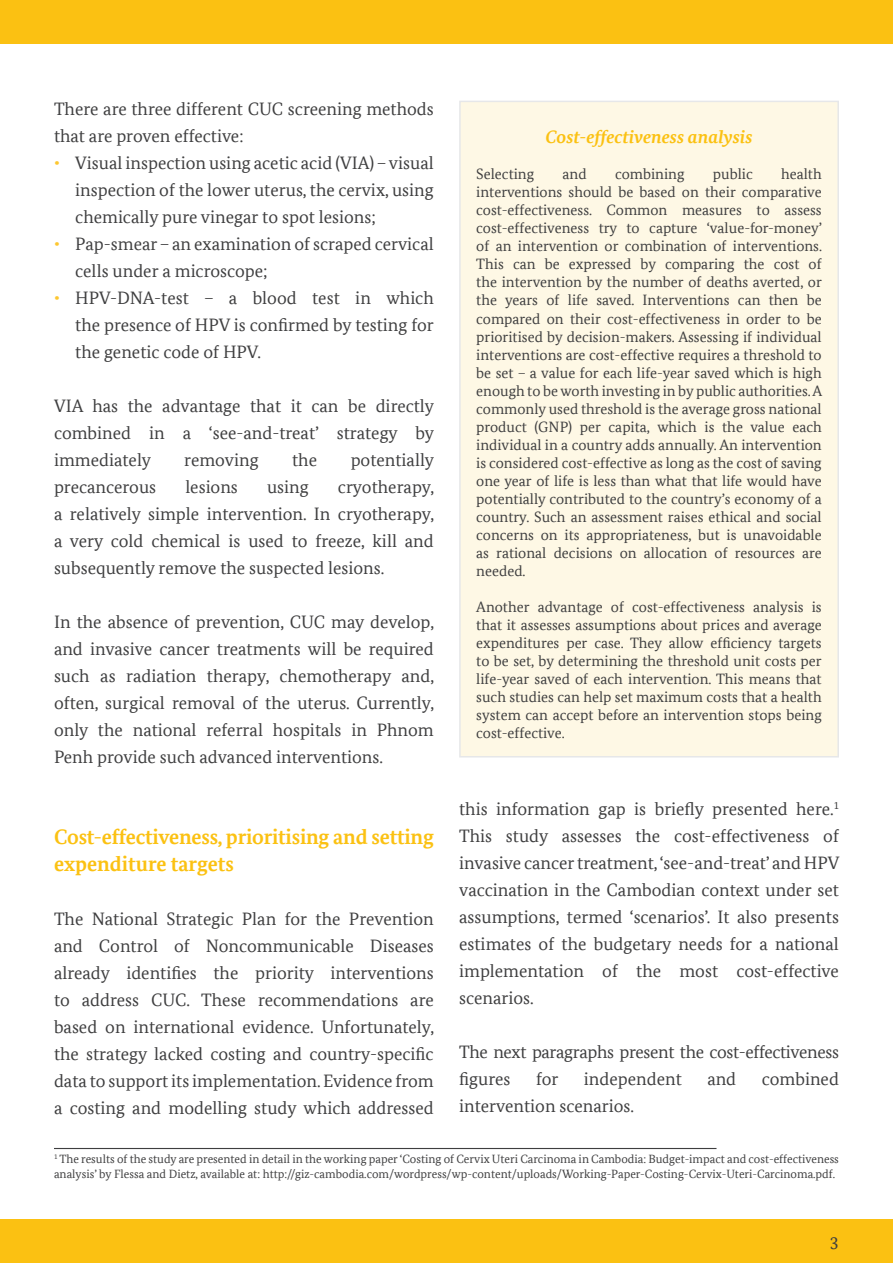
<style>
.page{position:relative;width:893px;height:1263px;background:#fff}
.page>*{position:absolute;margin:0;border:0;box-sizing:border-box;transform-origin:0 0}
.t1{font:700 21px/27px "Bundes Serif Office";letter-spacing:-.01em;color:#fbc112}
.t2{font:18px/27px "Bundes Serif Office";color:#3e3e3f;text-align:justify}
.t3{font:18px/27px "Bundes Serif Office";letter-spacing:-.02em;color:#3e3e3f}
.t4{font:italic 700 18px "Bundes Serif Office";color:#fbc112}
.t5{font:15px/18px "Bundes Serif Office";color:#3e3e3f;text-align:justify}
.t6{font:12px/14.4px "Bundes Serif Office";color:#3e3e3f}
.s1{color:#fdc730}
</style>
<div class="page">
<div style="left:0;top:0;width:893px;height:43px;background:#fbc112"></div>
<div style="left:0;top:1219px;width:893px;height:44px;background:#fbc112"></div>
<div style="left:460px;top:101px;width:378px;height:656px;background:#fef8e5"></div>
<div style="left:459px;top:101px;width:380px;height:656px;border:2px solid #e6e7e9"></div>
<hr style="left:54px;top:1148px;width:662px;height:1px;background:#3e3e3f">
<p class="t2" style="left:54px;top:95px;width:381px">There are three different CUC screening methods that are proven effective:</p>
<p class="t2" style="left:75px;top:149px;width:360px;text-indent:-21px"><span class="s1">•</span> Visual inspection using acetic acid (VIA) – visual inspection of the lower uterus, the cervix, using chemically pure vinegar to spot lesions;</p>
<p class="t2" style="left:75px;top:230px;width:360px;text-indent:-21px"><span class="s1">•</span> Pap-smear – an examination of scraped cervical cells under a microscope;</p>
<p class="t2" style="left:75px;top:284px;width:360px;text-indent:-21px"><span class="s1">•</span> HPV-DNA-test – a blood test in which the presence of HPV is confirmed by testing for the genetic code of HPV.</p>
<p class="t2" style="left:54px;top:392px;width:382px">VIA has the advantage that it can be directly combined in a ‘see-and-treat’ strategy by immediately</p>
<p class="t2" style="left:184px;top:446px;width:76px">removing</p>
<p class="t2" style="left:292px;top:446px;width:26px">the</p>
<p class="t2" style="left:351px;top:446px;width:85px">potentially</p>
<p class="t2" style="left:54px;top:473px;width:104px">precancerous</p>
<p class="t2" style="left:185px;top:473px;width:54px">lesions</p>
<p class="t2" style="left:267px;top:473px;width:43px">using</p>
<p class="t2" style="left:54px;top:473px;width:382px;text-indent:284px">cryotherapy, a relatively simple intervention. In cryotherapy, a very cold chemical is used to freeze, kill and subsequently remove the suspected lesions.</p>
<p class="t2" style="left:54px;top:608px;width:382px">In the absence of prevention, CUC may develop, and invasive cancer treatments will be required such as radiation therapy, chemotherapy and, often, surgical removal of the uterus. Currently, only the national referral hospitals in Phnom Penh provide such advanced interventions.</p>
<p class="t1" style="left:54px;top:823px;width:381px">Cost-effectiveness, prioritising and setting expenditure targets</p>
<p class="t2" style="left:54px;top:905px;width:382px">The National Strategic Plan for the Prevention and Control of Noncommunicable Diseases already identifies the priority interventions to address CUC. These recommendations are based on international evidence. Unfortunately, the strategy lacked costing and country-specific data to support its implementation. Evidence from a costing and modelling study which addressed</p>
<p class="t4" style="left:545px;top:127px;width:209px">Cost-effectiveness analysis</p>
<p class="t5" style="left:476px;top:165px;width:347px;text-indent:305px">health interventions should be based on their comparative cost-effectiveness. Common measures to assess cost-effectiveness try to capture ‘value-for-money’ of an intervention or combination of interventions.<br>This can be expressed by comparing the cost of the intervention by the number of deaths averted, or the years of life saved. Interventions can then be compared on their cost-effectiveness in order to be prioritised by decision-makers. Assessing if individual interventions are cost-effective requires a threshold to be set – a value for each life-year saved which is high enough to be worth investing in by public authorities. A commonly used threshold is the average gross national product (GNP) per capita, which is the value each individual in a country adds annually. An intervention is considered cost-effective as long as the cost of saving one year of life is less than what that life would have potentially contributed to the country’s economy of a country. Such an assessment raises ethical and social concerns on its appropriateness, but is unavoidable as rational decisions on allocation of resources are needed.</p>
<p class="t5" style="left:476px;top:597px;width:347px">Another advantage of cost-effectiveness analysis is that it assesses assumptions about prices and average expenditures per case. They allow efficiency targets to be set, by determining the threshold unit costs per life-year saved of each intervention. This means that such studies can help set maximum costs that a health system can accept before an intervention stops being cost-effective.</p>
<p class="t5" style="left:476px;top:165px;width:59px">Selecting</p>
<p class="t5" style="left:563px;top:165px;width:26px">and</p>
<p class="t5" style="left:615px;top:165px;width:71px">combining</p>
<p class="t5" style="left:713px;top:165px;width:41px">public</p>
<p class="t2" style="left:459px;top:795px;width:382px">this information gap is briefly presented here.<sup>1<br></sup>This study assesses the cost-effectiveness of invasive cancer treatment, ‘see-and-treat’ and HPV vaccination in the Cambodian context under set assumptions, termed ‘scenarios’. It also presents estimates of the budgetary needs for a national implementation of the most cost-effective scenarios.</p>
<p class="t3" style="left:459px;top:1038px;width:381px">The next paragraphs present the cost-effectiveness figures</p>
<p class="t2" style="left:536px;top:1065px;width:24px">for</p>
<p class="t2" style="left:584px;top:1065px;width:99px">independent</p>
<p class="t2" style="left:707px;top:1065px;width:30px">and</p>
<p class="t2" style="left:762px;top:1065px;width:79px">combined</p>
<p class="t2" style="left:459px;top:1092px;width:176px">intervention scenarios.</p>
<p class="t6" style="left:54px;top:1152px;width:786px"><sup>1</sup> The results of the study are presented in detail in the working paper ‘Costing of Cervix Uteri Carcinoma in Cambodia: Budget-impact and cost-effectiveness analysis’ by Flessa and Dietz, available at: http://giz-cambodia.com/wordpress/wp-content/uploads/Working-Paper-Costing-Cervix-Uteri-Carcinoma.pdf.</p>
<p class="t2" style="left:830px;top:1229px;width:10px">3</p>
</div>
